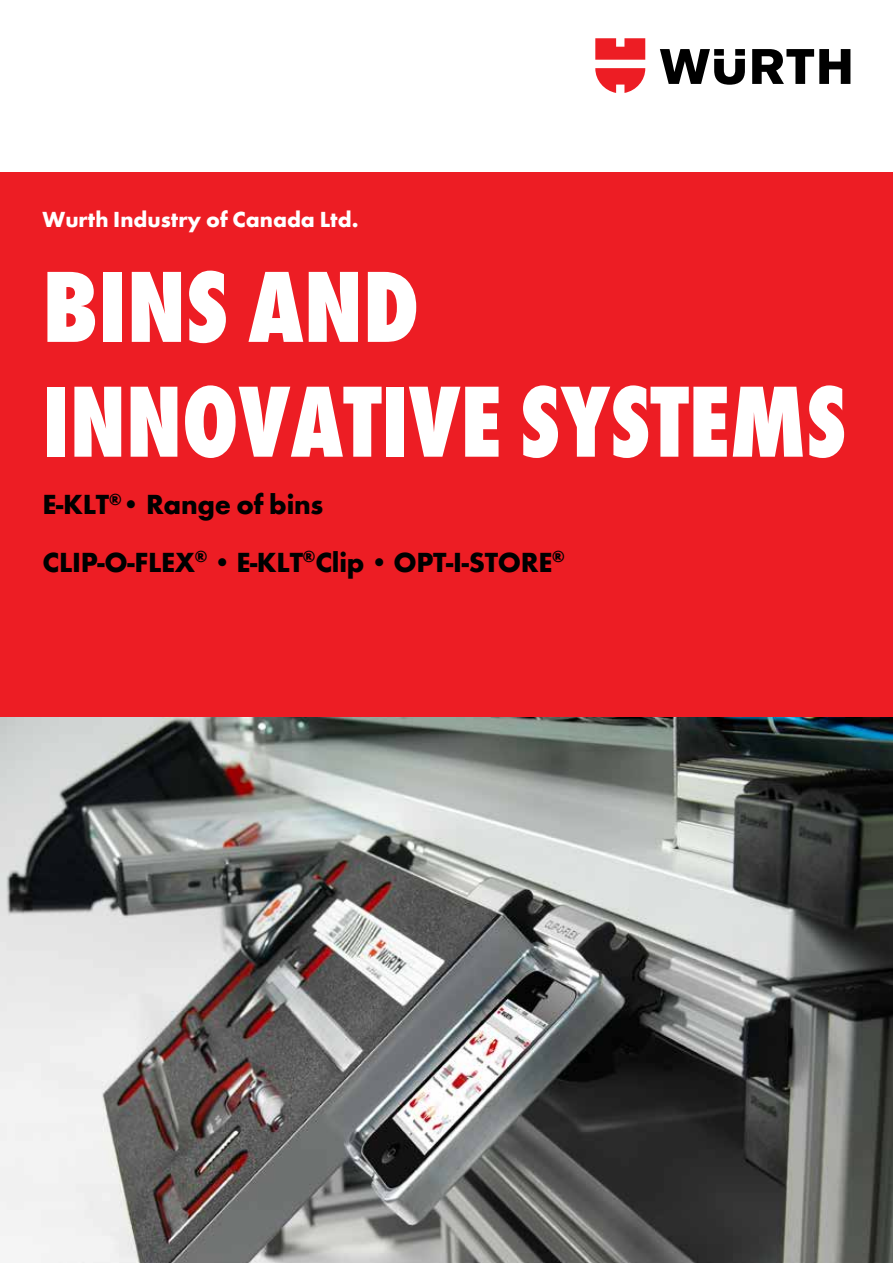
<style>
.page{position:relative;width:893px;height:1263px;background:#fff}
.page>*{position:absolute;margin:0;border:0;box-sizing:border-box;transform-origin:0 0}
.t1{font:105px/114.8px "Wuerth Extra Bold Cond Caps";color:#fff}
.t2{font:700 28.5px/57.4px "Wuerth";letter-spacing:-.01em;color:#000}
.t3{font:700 22.5px "Wuerth";color:#fff}
</style>
<div class="page">
<svg style="left:660px;top:49px;width:190px;height:36px"></svg>
<svg style="left:595px;top:38px;width:50px;height:55px"></svg>
<div style="left:0;top:172px;width:893px;height:546px;background:#ed1d24"></div>
<img style="left:0;top:718px;width:893px;height:545px">
<p class="t3" style="left:43px;top:203px;width:317px">Wurth Industry of Canada Ltd.</p>
<h1 class="t1" style="left:43px;top:243px;width:805px">BINS AND<br>INNOVATIVE SYSTEMS</h1>
<p class="t2" style="left:43px;top:474px;width:524px">E-KLT<sup>®</sup>• Range of bins<br>CLIP-O-FLEX<sup>®</sup> • E-KLT<sup>®</sup>Clip • OPT-I-STORE<sup>®</sup></p>
</div>
